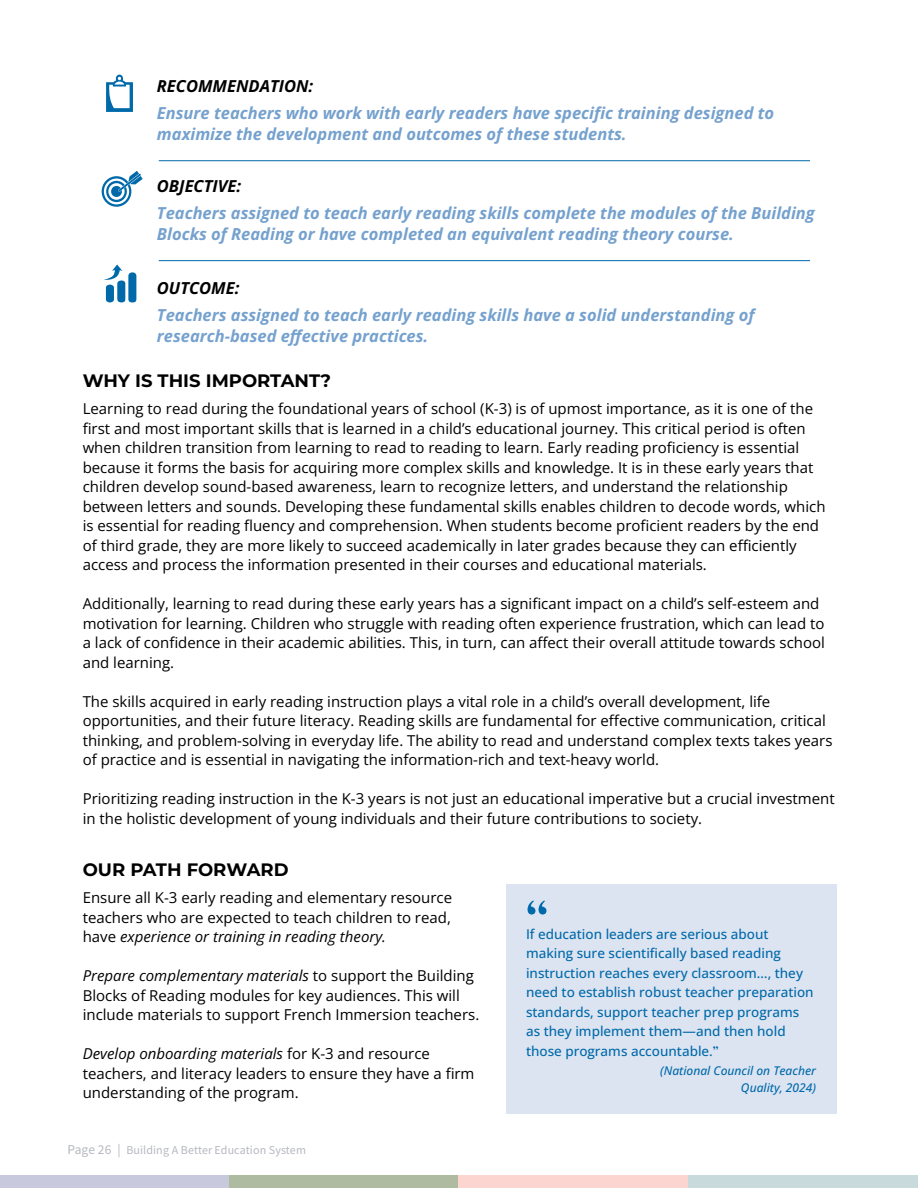
<style>
.page{position:relative;width:918px;height:1188px;background:#fff}
.page>*{position:absolute;margin:0;border:0;box-sizing:border-box;transform-origin:0 0}
.t1{font:52.5px "DM Serif Text";color:#0069aa}
.t2{font:700 18px "Montserrat";color:#000}
.t3{font:italic 700 16.5px/21px "Open Sans";color:#75a1ce}
.t4{font:italic 700 16.5px "Open Sans";color:#000}
.t5{font:15px/19.5px "Open Sans";color:#000}
.t6{font:500 13.5px/19.5px "Open Sans";color:#0069aa}
.t7{font:italic 500 12px/16.5px "Open Sans";color:#0069aa;text-align:right}
.t8{font:12px "Source Sans Variable";letter-spacing:.01em;color:#b5b8c0}
.s1{font-style:italic}
.s2{font-family:"DM Serif Text";font-weight:400}
.s3{font-size:13.5px}
</style>
<div class="page">
<div style="left:0;top:1175px;width:229px;height:13px;background:#c8c9dd"></div>
<div style="left:229px;top:1175px;width:230px;height:13px;background:#aebba1"></div>
<div style="left:459px;top:1175px;width:229px;height:13px;background:#fcd5d0"></div>
<div style="left:688px;top:1175px;width:230px;height:13px;background:#c8dadc"></div>
<hr style="left:159px;top:160px;width:651px;height:1px;background:#0069aa">
<hr style="left:159px;top:260px;width:651px;height:1px;background:#0069aa">
<svg style="left:106px;top:75px;width:27px;height:37px"></svg>
<svg style="left:102px;top:176px;width:29px;height:31px"></svg>
<svg style="left:104px;top:171px;width:39px;height:33px"></svg>
<div style="left:128px;top:272px;width:8px;height:30px;background:#0069aa;border-radius:4px"></div>
<div style="left:117px;top:281px;width:8px;height:21px;background:#0069aa;border-radius:4px"></div>
<svg style="left:104px;top:264px;width:18px;height:38px"></svg>
<div style="left:506px;top:884px;width:330px;height:230px;background:#dce4f1"></div>
<p class="t4" style="left:157px;top:74px;width:158px">RECOMMENDATION:</p>
<p class="t3" style="left:157px;top:102px;width:619px">Ensure teachers who work with early readers have specific training designed to maximize the development and outcomes of these students.</p>
<p class="t4" style="left:157px;top:175px;width:86px">OBJECTIVE:</p>
<p class="t3" style="left:157px;top:202px;width:659px">Teachers assigned to teach early reading skills complete the modules of the Building<br>Blocks of Reading or have completed an equivalent reading theory course.</p>
<p class="t4" style="left:157px;top:277px;width:84px">OUTCOME:</p>
<p class="t3" style="left:157px;top:304px;width:599px">Teachers assigned to teach early reading skills have a solid understanding of research-based effective practices.</p>
<p class="t2" style="left:83px;top:368px;width:250px">WHY IS THIS IMPORTANT?</p>
<p class="t5" style="left:83px;top:399px;width:744px">Learning to read during the foundational years of school (K-3) is of upmost importance, as it is one of the first and most important skills that is learned in a child’s educational journey. This critical period is often when children transition from learning to read to reading to learn. Early reading proficiency is essential because it forms the basis for acquiring more complex skills and knowledge. It is in these early years that children develop sound-based awareness, learn to recognize letters, and understand the relationship between letters and sounds. Developing these fundamental skills enables children to decode words, which is essential for reading fluency and comprehension. When students become proficient readers by the end of third grade, they are more likely to succeed academically in later grades because they can efficiently access and process the information presented in their courses and educational materials.</p>
<p class="t5" style="left:83px;top:594px;width:744px">Additionally, learning to read during these early years has a significant impact on a child’s self-esteem and motivation for learning. Children who struggle with reading often experience frustration, which can lead to a lack of confidence in their academic abilities. This, in turn, can affect their overall attitude towards school and learning.</p>
<p class="t5" style="left:83px;top:691px;width:751px">The skills acquired in early reading instruction plays a vital role in a child’s overall development, life opportunities, and their future literacy. Reading skills are fundamental for effective communication, critical thinking, and problem-solving in everyday life. The ability to read and understand complex texts takes years of practice and is essential in navigating the information-rich and text-heavy world.</p>
<p class="t5" style="left:83px;top:789px;width:754px">Prioritizing reading instruction in the K-3 years is not just an educational imperative but a crucial investment in the holistic development of young individuals and their future contributions to society.</p>
<p class="t2" style="left:83px;top:857px;width:207px">OUR PATH FORWARD</p>
<p class="t5" style="left:83px;top:888px;width:371px;text-align:justify">Ensure all K-3 early reading and elementary resource teachers who are expected to teach children to read, have <span class="s1">experience or training in reading theory.</span></p>
<p class="t5" style="left:83px;top:966px;width:398px"><span class="s1">Prepare complementary materials</span> to support the Building<br>Blocks of Reading modules for key audiences. This will include materials to support French Immersion teachers.</p>
<p class="t5" style="left:83px;top:1044px;width:393px"><span class="s1">Develop onboarding materials</span> for K-3 and resource teachers, and literacy leaders to ensure they have a firm understanding of the program.</p>
<h1 class="t1" style="left:526px;top:891px;width:24px">“</h1>
<p class="t6" style="left:526px;top:924px;width:289px">If education leaders are serious about making sure scientifically based reading instruction reaches every classroom…, they need to establish robust teacher preparation standards, support teacher prep programs as they implement them—and then hold those programs accountable.<span class="s2">”</span></p>
<p class="t7" style="left:660px;top:1062px;width:157px">(National Council on Teacher<br>Quality, 2024)</p>
<p class="t8" style="left:68px;top:1142px;width:240px"><span class="s3">Page 26 |</span> Building A Better Education System</p>
</div>
